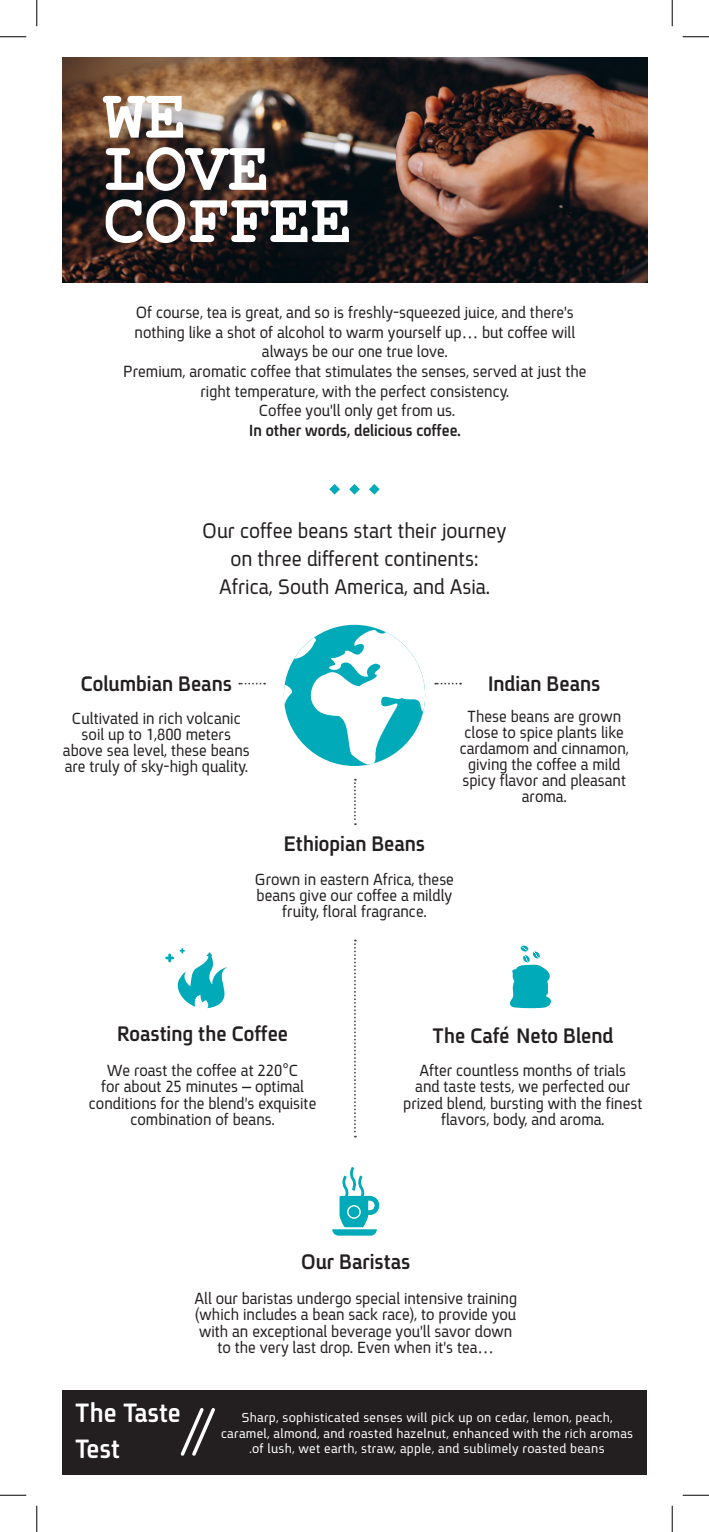
<style>
.page{position:relative;width:709px;height:1532px;background:#fff}
.page>*{position:absolute;margin:0;border:0;box-sizing:border-box;transform-origin:0 0}
.t1{font:700 70.35px "Courier New";color:#fff}
.t2{font:700 28.7px/35.4px "En Spoiler";color:#fff;scale:.94 1}
.t3{font:22.75px "En Spoiler";color:#231f20;scale:.94 1}
.t4{font:700 22.75px "En Spoiler";color:#231f20;scale:.94 1}
.t5{font:17.5px/16.1px "En Spoiler";color:#231f20;text-align:center;scale:.94 1}
.t6{font:700 17.5px "En Spoiler";color:#231f20;scale:.94 1}
.t7{font:14px/15.2px "En Spoiler";letter-spacing:.02em;color:#fff;text-align:center}
</style>
<div class="page">
<img style="left:62px;top:58px;width:585px;height:224px">
<div style="left:62px;top:1390px;width:585px;height:84px;background:#231f20"></div>
<svg style="left:284px;top:625px;width:141px;height:141px"></svg>
<svg style="left:349px;top:484px;width:11px;height:11px"></svg>
<svg style="left:369px;top:484px;width:10px;height:11px"></svg>
<svg style="left:329px;top:484px;width:11px;height:11px"></svg>
<svg style="left:332px;top:1167px;width:47px;height:69px"></svg>
<svg style="left:354px;top:779px;width:2px;height:46px"></svg>
<svg style="left:354px;top:940px;width:2px;height:197px"></svg>
<svg style="left:239px;top:683px;width:26px;height:1px"></svg>
<svg style="left:435px;top:683px;width:26px;height:1px"></svg>
<svg style="left:510px;top:945px;width:41px;height:63px"></svg>
<svg style="left:180px;top:1408px;width:35px;height:48px"></svg>
<div style="left:106px;top:100px;width:265px;height:165px;background:#231f20;opacity:.33"></div>
<svg style="left:166px;top:949px;width:61px;height:59px"></svg>
<svg style="left:0;top:36px;width:26px;height:1px"></svg>
<svg style="left:682px;top:36px;width:26px;height:1px"></svg>
<svg style="left:0;top:1495px;width:26px;height:1px"></svg>
<svg style="left:682px;top:1495px;width:26px;height:1px"></svg>
<svg style="left:36px;top:0;width:1px;height:26px"></svg>
<svg style="left:36px;top:1506px;width:1px;height:26px"></svg>
<svg style="left:671px;top:0;width:1px;height:26px"></svg>
<svg style="left:671px;top:1506px;width:1px;height:26px"></svg>
<p class="t1" style="left:103px;top:72px;width:84px">WE</p>
<p class="t1" style="left:103px;top:124px;width:167px">LOVE</p>
<p class="t1" style="left:103px;top:177px;width:250px">COFFEE</p>
<p class="t5" style="left:134px;top:302px;width:470px;line-height:19.6px">Of course, tea is great, and so is freshly-squeezed juice, and there's nothing like a shot of alcohol to warm yourself up… but coffee will always be our one true love.</p>
<p class="t5" style="left:123px;top:361px;width:494px;line-height:19.6px">Premium, aromatic coffee that stimulates the senses, served at just the right temperature, with the perfect consistency.</p>
<p class="t5" style="left:259px;top:402px;width:210px">Coffee you'll only get from us.</p>
<p class="t6" style="left:249px;top:418px;width:226px">In other words, delicious coffee.</p>
<p class="t3" style="left:202px;top:514px;width:325px">Our coffee beans start their journey</p>
<p class="t3" style="left:230px;top:542px;width:265px">on three different continents:</p>
<p class="t3" style="left:219px;top:570px;width:289px">Africa, South America, and Asia.</p>
<p class="t4" style="left:81px;top:667px;width:162px">Columbian Beans</p>
<p class="t5" style="left:63px;top:710px;width:200px">Cultivated in rich volcanic soil up to 1,800 meters above sea level, these beans are truly of sky-high quality.</p>
<p class="t4" style="left:488px;top:667px;width:121px">Indian Beans</p>
<p class="t5" style="left:459px;top:707px;width:181px">These beans are grown close to spice plants like cardamom and cinnamon, giving the coffee a mild spicy flavor and pleasant aroma.</p>
<p class="t4" style="left:284px;top:828px;width:152px">Ethiopian Beans</p>
<p class="t5" style="left:255px;top:870px;width:213px">Grown in eastern Africa, these beans give our coffee a mildly fruity, floral fragrance.</p>
<p class="t4" style="left:117px;top:1017px;width:183px">Roasting the Coffee</p>
<p class="t5" style="left:89px;top:1062px;width:243px">We roast the coffee at 220°C<br>for about 25 minutes – optimal conditions for the blend's exquisite combination of beans.</p>
<p class="t4" style="left:432px;top:1019px;width:194px">The Café Neto Blend</p>
<p class="t5" style="left:403px;top:1062px;width:256px">After countless months of trials<br>and taste tests, we perfected our prized blend, bursting with the finest flavors, body, and aroma.</p>
<p class="t4" style="left:301px;top:1245px;width:118px">Our Baristas</p>
<p class="t5" style="left:194px;top:1290px;width:345px">All our baristas undergo special intensive training (which includes a bean sack race), to provide you with an exceptional beverage you'll savor down to the very last drop. Even when it's tea…</p>
<p class="t2" style="left:75px;top:1394px;width:114px">The Taste<br>Test</p>
<p class="t7" style="left:221px;top:1410px;width:413px">Sharp, sophisticated senses will pick up on cedar, lemon, peach, caramel, almond, and roasted hazelnut, enhanced with the rich aromas .of lush, wet earth, straw, apple, and sublimely roasted beans</p>
</div>
